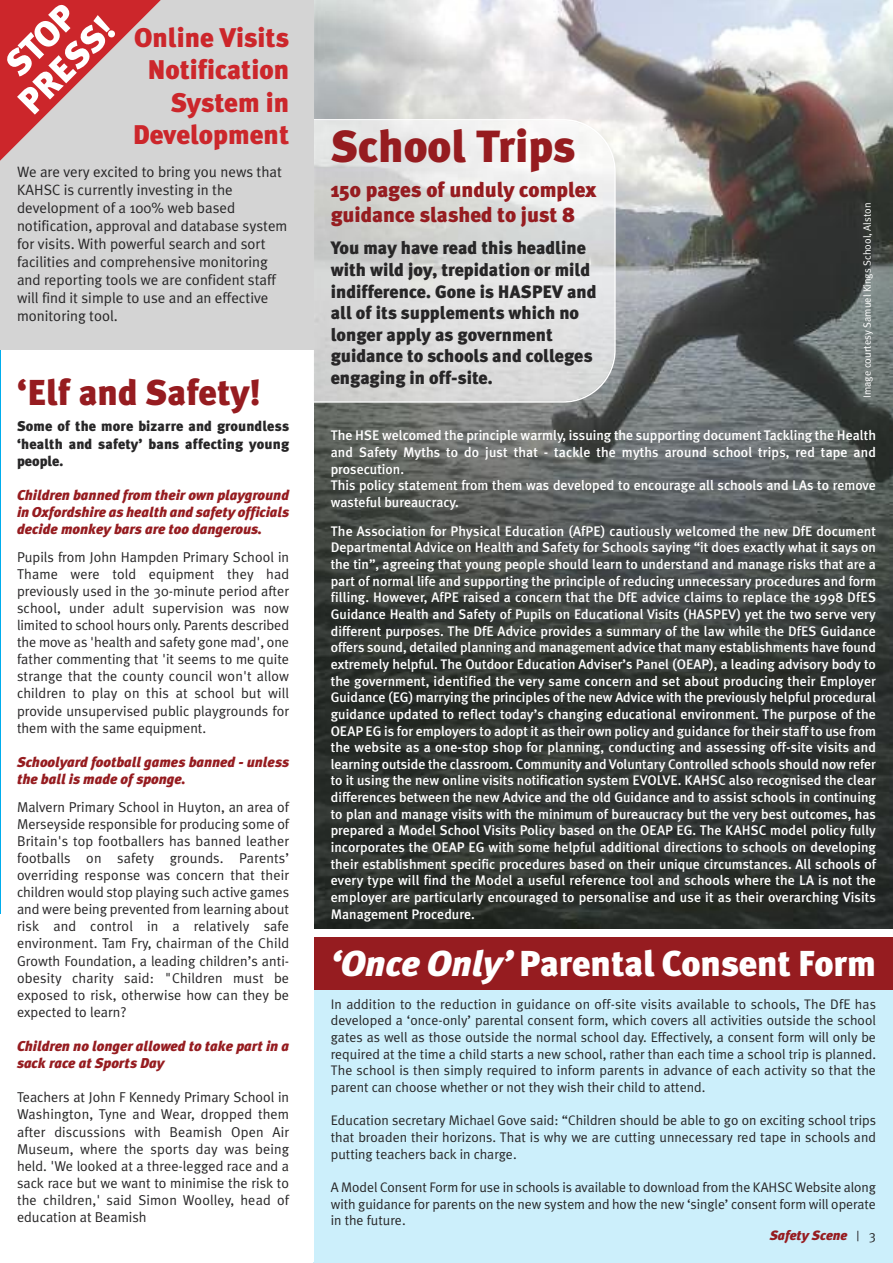
<style>
.page{position:relative;width:893px;height:1263px;background:#fff}
.page>*{position:absolute;margin:0;border:0;box-sizing:border-box;transform-origin:0 0}
.t1{font:900 45px "Meta Plus";color:#961c20}
.t2{font:900 36.15px/36px "Meta Plus";color:#fff;text-align:center}
.t3{font:900 36px "Meta Plus";color:#fff}
.t4{font:900 36px "Meta Plus";color:#961c20}
.t5{font:900 27px/32.4px "Meta Plus";color:#cc262b;text-align:right}
.t6{font:900 21px/25.2px "Meta Plus";color:#961c20}
.t7{font:900 18px/21.6px "Meta Plus";color:#272627}
.t8{font:15px/18px "Meta Plus Normal";color:#272627}
.t9{font:14.25px/17.1px "Meta Plus Normal";letter-spacing:.005em;color:#272627;text-align:justify}
.t10{font:italic 900 14.25px/17.1px "Meta Plus";color:#961c20}
.t11{font:900 14.25px/17.1px "Meta Plus";letter-spacing:.01em;color:#272627;text-align:justify}
.t12{font:500 13.8px/16.6px "Meta Plus";color:#fff}
.t13{font:13.8px/16.6px "Meta Plus Normal";color:#272627;text-align:justify}
.t14{font:italic 900 13.5px "Meta Plus";color:#961c20}
.t15{font:10.5px "Meta Plus Normal";color:#fff}
.s1{font-style:italic}
.s2{font-family:"Meta Plus Normal";font-weight:400;font-style:normal;color:#272627}
</style>
<div class="page">
<div style="left:314px;top:944px;width:579px;height:319px;background:#cceffb"></div>
<div style="left:314px;top:938px;width:579px;height:52px;background:#961c20"></div>
<img style="left:314px;top:0;width:579px;height:929px">
<svg style="left:314px;top:119px;width:302px;height:284px;background:#ddd"></svg>
<div style="left:0;top:0;width:314px;height:350px;background:#d4d4d4"></div>
<svg style="left:0;top:0;width:161px;height:161px"></svg>
<h2 class="t2" style="left:-14px;top:70px;width:121px;rotate:-45deg">STOP<br>PRESS!</h2>
<h3 class="t5" style="left:133px;top:22px;width:158px">Online Visits<br>Notification<br>System in<br>Development</h3>
<p class="t8" style="left:17px;top:163px;width:272px">We are very excited to bring you news that KAHSC is currently investing in the development of a 100% web based notification, approval and database system for visits. With powerful search and sort facilities and comprehensive monitoring and reporting tools we are confident staff will find it simple to use and an effective monitoring tool.</p>
<h3 class="t4" style="left:17px;top:372px;width:245px">‘Elf and Safety!</h3>
<p class="t11" style="left:17px;top:418px;width:274px">Some of the more bizarre and groundless ‘health and safety’ bans affecting young people.</p>
<p class="t10" style="left:17px;top:486px;width:274px;text-align:justify">Children banned from their own playground in Oxfordshire as health and safety officials decide monkey bars are too dangerous.</p>
<p class="t9" style="left:17px;top:548px;width:274px">Pupils from John Hampden Primary School in Thame were told equipment they had previously used in the 30-minute period after school, under adult supervision was now limited to school hours only. Parents described the move as 'health and safety gone mad', one father commenting that 'it seems to me quite strange that the county council won't allow children to play on this at school but will provide unsupervised public playgrounds for them with the same equipment.</p>
<p class="t10" style="left:17px;top:753px;width:274px">Schoolyard football games banned - unless the ball is made of sponge.</p>
<p class="t9" style="left:17px;top:798px;width:274px">Malvern Primary School in Huyton, an area of Merseyside responsible for producing some of Britain's top footballers has banned leather footballs on safety grounds. Parents’ overriding response was concern that their children would stop playing such active games and were being prevented from learning about risk and control in a relatively safe environment. Tam Fry, chairman of the Child Growth Foundation, a leading children’s anti&shy;obesity charity said: "Children must be exposed to risk, otherwise how can they be expected to learn?</p>
<p class="t10" style="left:17px;top:1037px;width:274px">Children no longer allowed to take part in a sack race at Sports Day</p>
<p class="t9" style="left:17px;top:1089px;width:274px">Teachers at John F Kennedy Primary School in Washington, Tyne and Wear, dropped them after discussions with Beamish Open Air Museum, where the sports day was being held. 'We looked at a three-legged race and a sack race but we want to minimise the risk to the children,' said Simon Woolley, head of education at Beamish</p>
<h1 class="t1" style="left:331px;top:120px;width:246px">School Trips</h1>
<h3 class="t6" style="left:331px;top:177px;width:267px">150 pages of unduly complex guidance slashed to just 8</h3>
<h3 class="t7" style="left:331px;top:237px;width:267px">You may have read this headline with wild joy, trepidation or mild indifference. Gone is HASPEV and all of its supplements which no longer apply as government guidance to schools and colleges engaging in off-site.</h3>
<p class="t15" style="left:861px;top:398px;width:197px;rotate:-90deg">Image courtesy Samuel Kings School, Alston</p>
<p class="t12" style="left:331px;top:427px;width:547px">The HSE welcomed the principle warmly, issuing the supporting document Tackling the Health and Safety Myths to do just that - tackle the myths around school trips, red tape and prosecution.<br>This policy statement from them was developed to encourage all schools and LAs to remove wasteful bureaucracy.</p>
<p class="t12" style="left:331px;top:523px;width:547px;text-align:justify">The Association for Physical Education (AfPE) cautiously welcomed the new DfE document Departmental Advice on Health and Safety for Schools saying “it does exactly what it says on the tin”, agreeing that young people should learn to understand and manage risks that are a part of normal life and supporting the principle of reducing unnecessary procedures and form filling. However, AfPE raised a concern that the DfE advice claims to replace the 1998 DfES Guidance Health and Safety of Pupils on Educational Visits (HASPEV) yet the two serve very different purposes. The DfE Advice provides a summary of the law while the DfES Guidance offers sound, detailed planning and management advice that many establishments have found extremely helpful. The Outdoor Education Adviser’s Panel (OEAP), a leading advisory body to the government, identified the very same concern and set about producing their Employer Guidance (EG) marrying the principles of the new Advice with the previously helpful procedural guidance updated to reflect today’s changing educational environment. The purpose of the OEAP EG is for employers to adopt it as their own policy and guidance for their staff to use from the website as a one-stop shop for planning, conducting and assessing off-site visits and learning outside the classroom. Community and Voluntary Controlled schools should now refer to it using the new online visits notification system EVOLVE. KAHSC also recognised the clear differences between the new Advice and the old Guidance and to assist schools in continuing to plan and manage visits with the minimum of bureaucracy but the very best outcomes, has prepared a Model School Visits Policy based on the OEAP EG. The KAHSC model policy fully incorporates the OEAP EG with some helpful additional directions to schools on developing their establishment specific procedures based on their unique circumstances. All schools of every type will find the Model a useful reference tool and schools where the LA is not the employer are particularly encouraged to personalise and use it as their overarching Visits Management Procedure.</p>
<h3 class="t3" style="left:331px;top:942px;width:547px"><span class="s1">‘Once Only’</span> Parental Consent Form</h3>
<p class="t13" style="left:331px;top:996px;width:547px">In addition to the reduction in guidance on off-site visits available to schools, The DfE has developed a ‘once-only’ parental consent form, which covers all activities outside the school gates as well as those outside the normal school day. Effectively, a consent form will only be required at the time a child starts a new school, rather than each time a school trip is planned.<br>The school is then simply required to inform parents in advance of each activity so that the parent can choose whether or not they wish their child to attend.</p>
<p class="t13" style="left:331px;top:1112px;width:547px">Education secretary Michael Gove said: “Children should be able to go on exciting school trips that broaden their horizons. That is why we are cutting unnecessary red tape in schools and putting teachers back in charge.</p>
<p class="t13" style="left:331px;top:1179px;width:547px">A Model Consent Form for use in schools is available to download from the KAHSC Website along with guidance for parents on the new system and how the new ‘single’ consent form will operate in the future.</p>
<p class="t14" style="left:770px;top:1227px;width:108px">Safety Scene <span class="s2">| 3</span></p>
</div>
